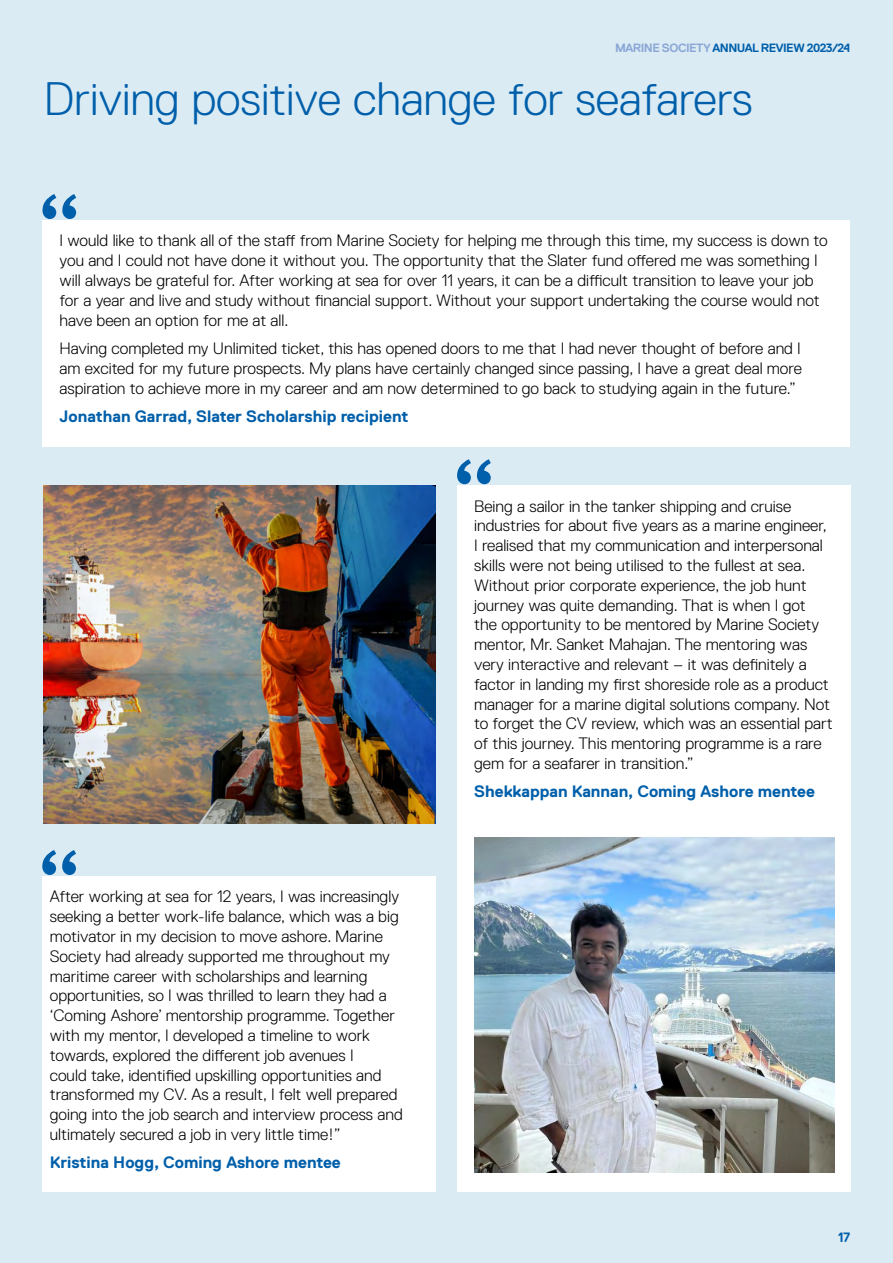
<style>
.page{position:relative;width:893px;height:1263px;background:#daebf4}
.page>*{position:absolute;margin:0;border:0;box-sizing:border-box;transform-origin:0 0}
.t1{font:111.15px "Andale Mono";color:#005faa}
.t2{font:300 46.95px "Replica Std";letter-spacing:-.005em;color:#005faa}
.t3{font:300 16.5px/19.8px "Replica Std";color:#000}
.t4{font:700 16.5px "Replica Std";color:#005faa}
.t5{font:700 13.5px "Replica Std";color:#005faa}
.t6{font:700 12px "Replica Std";letter-spacing:-.04em;color:#005faa}
.s1{color:#8ba7d6}
</style>
<div class="page">
<div style="left:43px;top:220px;width:807px;height:226px;background:#fff"></div>
<div style="left:43px;top:876px;width:393px;height:315px;background:#fff"></div>
<div style="left:457px;top:485px;width:393px;height:706px;background:#fff"></div>
<img style="left:474px;top:838px;width:361px;height:334px">
<img style="left:44px;top:485px;width:392px;height:338px">
<p class="t6" style="left:615px;top:41px;width:237px"><span class="s1">MARINE SOCIETY</span> ANNUAL REVIEW 2023/24</p>
<h2 class="t2" style="left:44px;top:73px;width:710px">Driving positive change for seafarers</h2>
<h1 class="t1" style="left:27px;top:162px;width:68px">“</h1>
<p class="t3" style="left:60px;top:231px;width:770px">I would like to thank all of the staff from Marine Society for helping me through this time, my success is down to you and I could not have done it without you. The opportunity that the Slater fund offered me was something I will always be grateful for. After working at sea for over 11 years, it can be a difficult transition to leave your job for a year and live and study without financial support. Without your support undertaking the course would not have been an option for me at all.</p>
<p class="t3" style="left:60px;top:338px;width:744px;text-align:justify">Having completed my Unlimited ticket, this has opened doors to me that I had never thought of before and I am excited for my future prospects. My plans have certainly changed since passing, I have a great deal more aspiration to achieve more in my career and am now determined to go back to studying again in the future.”</p>
<p class="t4" style="left:60px;top:407px;width:350px">Jonathan Garrad, Slater Scholarship recipient</p>
<h1 class="t1" style="left:441px;top:427px;width:68px">“</h1>
<h1 class="t1" style="left:26px;top:817px;width:68px">“</h1>
<p class="t3" style="left:50px;top:887px;width:354px">After working at sea for 12 years, I was increasingly seeking a better work-life balance, which was a big motivator in my decision to move ashore. Marine Society had already supported me throughout my maritime career with scholarships and learning opportunities, so I was thrilled to learn they had a ‘Coming Ashore’ mentorship programme. Together with my mentor, I developed a timeline to work towards, explored the different job avenues I<br>could take, identified upskilling opportunities and transformed my CV. As a result, I felt well prepared going into the job search and interview process and ultimately secured a job in very little time!”</p>
<p class="t4" style="left:50px;top:1153px;width:293px">Kristina Hogg, Coming Ashore mentee</p>
<p class="t3" style="left:474px;top:496px;width:360px">Being a sailor in the tanker shipping and cruise industries for about five years as a marine engineer, I realised that my communication and interpersonal skills were not being utilised to the fullest at sea.<br>Without prior corporate experience, the job hunt journey was quite demanding. That is when I got the opportunity to be mentored by Marine Society mentor, Mr. Sanket Mahajan. The mentoring was very interactive and relevant – it was definitely a factor in landing my first shoreside role as a product manager for a marine digital solutions company. Not to forget the CV review, which was an essential part of this journey. This mentoring programme is a rare gem for a seafarer in transition.”</p>
<p class="t4" style="left:474px;top:782px;width:342px">Shekkappan Kannan, Coming Ashore mentee</p>
<p class="t5" style="left:838px;top:1229px;width:14px">17</p>
</div>
